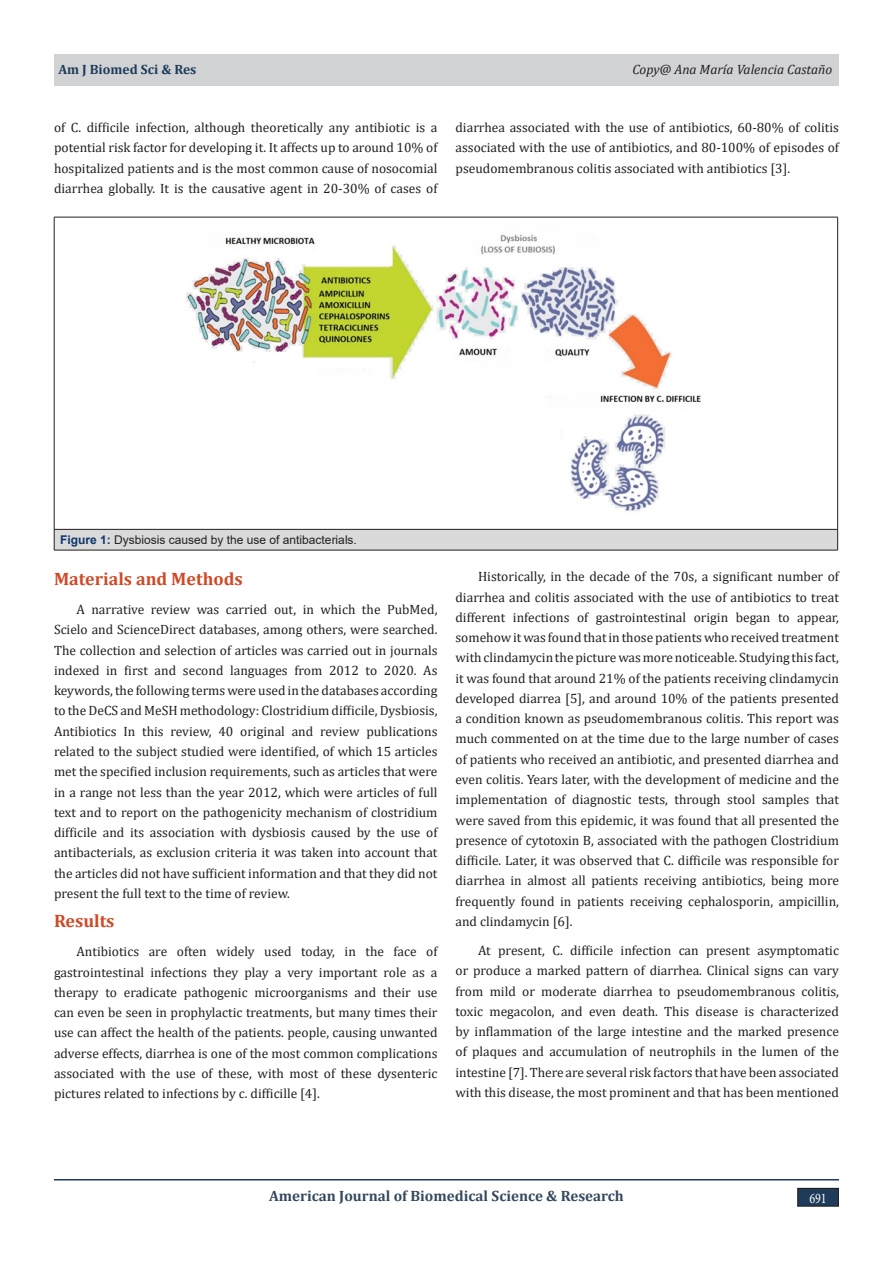
<style>
.page{position:relative;width:893px;height:1263px;background:#fff}
.page>*{position:absolute;margin:0;border:0;box-sizing:border-box;transform-origin:0 0}
.t1{font:700 18px "Cambria";color:#d04927}
.t2{font:700 15px "Cambria";color:#34495e}
.t3{font:14.7px "Minion Pro";color:#fff;scale:.83 1}
.t4{font:13.5px/20.2px "Cambria";color:#231f20;text-align:justify}
.t5{font:italic 13.5px "Cambria";color:#231f20}
.t6{font:700 13.5px "Cambria";color:#1e3c5a}
.t7{font:12px "Arial";color:#231f20}
.s1{font-weight:700;color:#0e356a}
</style>
<div class="page">
<hr style="left:54px;top:1179px;width:785px;height:1px;background:#1e3c5a">
<div style="left:54px;top:54px;width:785px;height:31px;background:#d1d2d4"></div>
<div style="left:798px;top:1188px;width:40px;height:18px;background:#1e3c5a"></div>
<div style="left:797px;top:1188px;width:42px;height:19px;border:1px solid #231f20"></div>
<div style="left:54px;top:529px;width:784px;height:21px;background:#dadada"></div>
<hr style="left:54px;top:217px;width:784px;height:1px;background:#231f20">
<hr style="left:54px;top:217px;width:1px;height:312px;background:#231f20">
<hr style="left:837px;top:217px;width:1px;height:312px;background:#231f20">
<hr style="left:54px;top:529px;width:784px;height:1px;background:#231f20">
<svg style="left:54px;top:529px;width:1px;height:21px"></svg>
<svg style="left:837px;top:529px;width:1px;height:21px"></svg>
<hr style="left:54px;top:550px;width:784px;height:1px;background:#231f20">
<img style="left:186px;top:234px;width:515px;height:278px">
<p class="t6" style="left:58px;top:59px;width:139px">Am J Biomed Sci &amp; Res</p>
<p class="t5" style="left:632px;top:59px;width:201px">Copy@ Ana María Valencia Castaño</p>
<p class="t4" style="left:54px;top:117px;width:385px">of C. difficile infection, although theoretically any antibiotic is a potential risk factor for developing it. It affects up to around 10% of hospitalized patients and is the most common cause of nosocomial diarrhea globally. It is the causative agent in 20-30% of cases of</p>
<p class="t4" style="left:455px;top:117px;width:385px">diarrhea associated with the use of antibiotics, 60-80% of colitis associated with the use of antibiotics, and 80-100% of episodes of pseudomembranous colitis associated with antibiotics [3].</p>
<p class="t7" style="left:60px;top:532px;width:298px"><span class="s1">Figure 1:</span> Dysbiosis caused by the use of antibacterials.</p>
<p class="t1" style="left:54px;top:566px;width:190px">Materials and Methods</p>
<p class="t4" style="left:54px;top:599px;width:385px;text-indent:22px">A narrative review was carried out, in which the PubMed, Scielo and ScienceDirect databases, among others, were searched.<br>The collection and selection of articles was carried out in journals indexed in first and second languages from 2012 to 2020. As keywords, the following terms were used in the databases according to the DeCS and MeSH methodology: Clostridium difficile, Dysbiosis, Antibiotics In this review, 40 original and review publications related to the subject studied were identified, of which 15 articles met the specified inclusion requirements, such as articles that were in a range not less than the year 2012, which were articles of full text and to report on the pathogenicity mechanism of clostridium difficile and its association with dysbiosis caused by the use of antibacterials, as exclusion criteria it was taken into account that the articles did not have sufficient information and that they did not present the full text to the time of review.</p>
<p class="t1" style="left:54px;top:908px;width:62px">Results</p>
<p class="t4" style="left:54px;top:941px;width:385px;text-indent:22px">Antibiotics are often widely used today, in the face of gastrointestinal infections they play a very important role as a therapy to eradicate pathogenic microorganisms and their use can even be seen in prophylactic treatments, but many times their use can affect the health of the patients. people, causing unwanted adverse effects, diarrhea is one of the most common complications associated with the use of these, with most of these dysenteric pictures related to infections by c. difficille [4].</p>
<p class="t4" style="left:455px;top:567px;width:385px;text-indent:22px">Historically, in the decade of the 70s, a significant number of diarrhea and colitis associated with the use of antibiotics to treat different infections of gastrointestinal origin began to appear, somehow it was found that in those patients who received treatment with clindamycin the picture was more noticeable. Studying this fact, it was found that around 21% of the patients receiving clindamycin developed diarrea [5], and around 10% of the patients presented a condition known as pseudomembranous colitis. This report was much commented on at the time due to the large number of cases of patients who received an antibiotic, and presented diarrhea and even colitis. Years later, with the development of medicine and the implementation of diagnostic tests, through stool samples that were saved from this epidemic, it was found that all presented the presence of cytotoxin B, associated with the pathogen Clostridium difficile. Later, it was observed that C. difficile was responsible for diarrhea in almost all patients receiving antibiotics, being more frequently found in patients receiving cephalosporin, ampicillin, and clindamycin [6].</p>
<p class="t4" style="left:455px;top:940px;width:385px;text-indent:22px">At present, C. difficile infection can present asymptomatic or produce a marked pattern of diarrhea. Clinical signs can vary from mild or moderate diarrhea to pseudomembranous colitis, toxic megacolon, and even death. This disease is characterized by inflammation of the large intestine and the marked presence of plaques and accumulation of neutrophils in the lumen of the intestine [7]. There are several risk factors that have been associated with this disease, the most prominent and that has been mentioned</p>
<p class="t2" style="left:269px;top:1185px;width:356px">American Journal of Biomedical Science &amp; Research</p>
<p class="t3" style="left:809px;top:1188px;width:23px">691</p>
</div>
